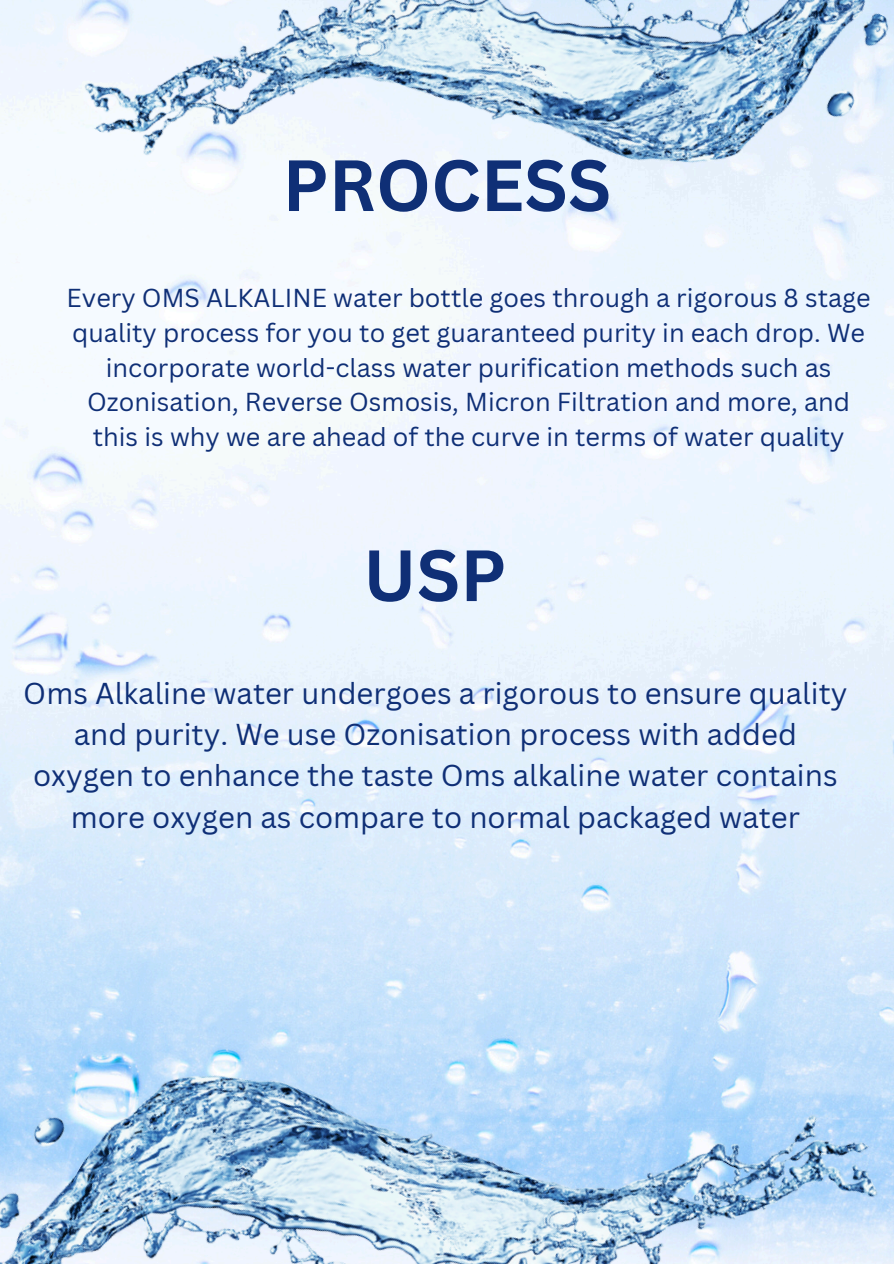
<style>
.page{position:relative;width:894px;height:1264px;background:#fff}
.page>*{position:absolute;margin:0;border:0;box-sizing:border-box;transform-origin:0 0}
.t1{font:700 70.8px "Canva Sans";color:#0f2f76}
.t2{font:29.4px/41.1px "Canva Sans";color:#0f2f76;text-align:center}
.t3{font:25.35px/34.8px "Canva Sans";color:#0f2f76;text-align:center}
</style>
<div class="page">
<img style="left:0;top:0;width:893px;height:776px">
<img style="left:0;top:776px;width:893px;height:487px">
<img style="left:62px;top:0;width:831px;height:434px">
<p class="t1" style="left:282px;top:135px;width:330px">PROCESS</p>
<h1 class="t3" style="left:67px;top:279px;width:805px">Every OMS ALKALINE water bottle goes through a rigorous 8 stage quality process for you to get guaranteed purity in each drop. We incorporate world-class water purification methods such as Ozonisation, Reverse Osmosis, Micron Filtration and more, and this is why we are ahead of the curve in terms of water quality</h1>
<p class="t1" style="left:363px;top:525px;width:145px">USP</p>
<h1 class="t2" style="left:23px;top:672px;width:825px">Oms Alkaline water undergoes a rigorous to ensure quality and purity. We use Ozonisation process with added oxygen to enhance the taste Oms alkaline water contains more oxygen as compare to normal packaged water</h1>
</div>
